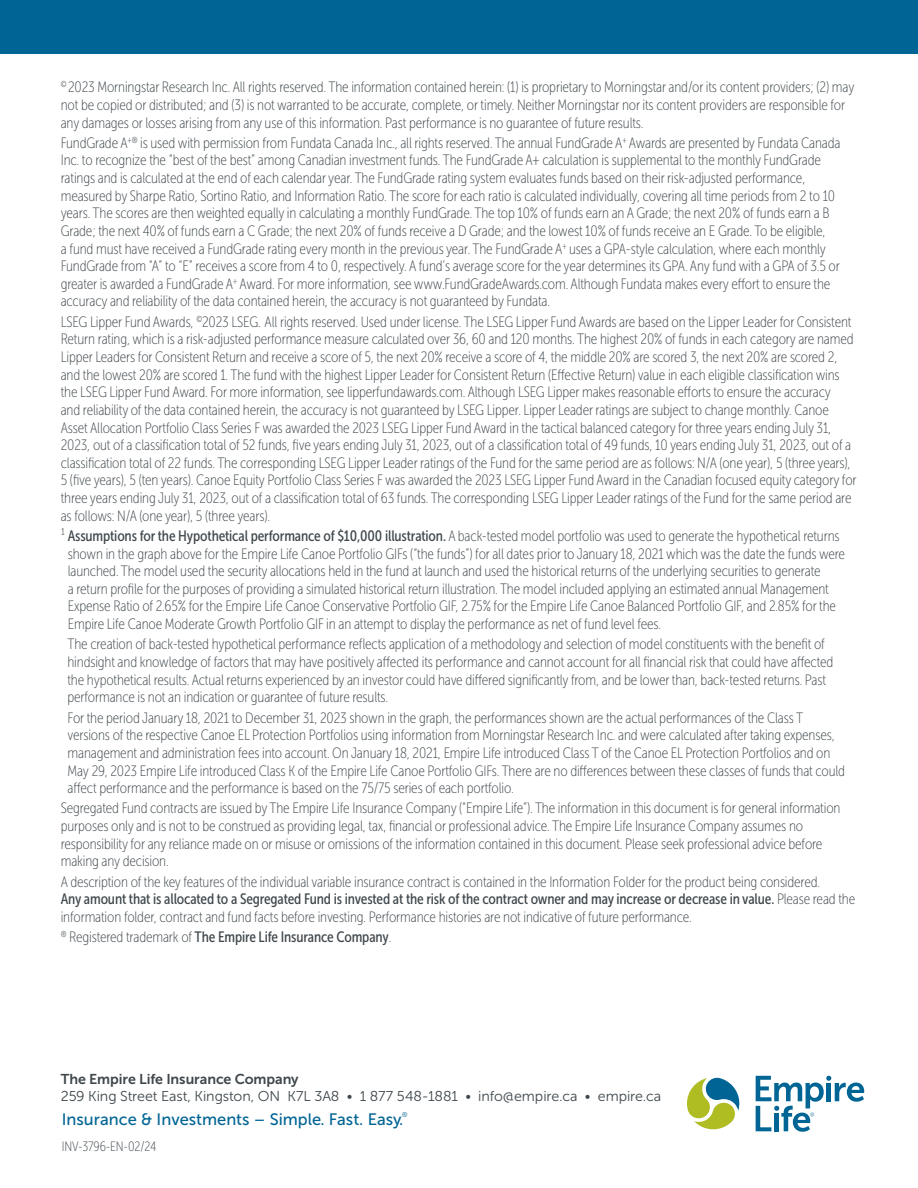
<style>
.page{position:relative;width:918px;height:1188px;background:#fff}
.page>*{position:absolute;margin:0;border:0;box-sizing:border-box;transform-origin:0 0}
.EL_Heading_7_-_11_pt{font:16.5px "Museo Sans 500";color:#006594}
.EL_Footnote_Legal{font:15px/17.7px "Museo Sans Cond 100";letter-spacing:-.01em;color:#3f474c}
.EL_Footnote_Legal-2{font:15px "Museo Sans Cond 500";letter-spacing:-.01em;color:#3f474c}
.EL_Tagline{font:14.25px "Museo Sans 300";letter-spacing:-.005em;color:#3f474c}
.EL_Tagline-2{font:14.25px "Museo Sans 700";letter-spacing:-.005em;color:#3f474c}
.EL_Footnote_Legal-3{font:13.5px "Museo Sans Cond 100";letter-spacing:-.01em;color:#3f474c}
.EL_Heading_7_-_11_pt-2{font:7.05px "Museo Sans 300";color:#006594}
.s1{font-family:"Museo Sans Cond 500"}
.s2{font-family:"Museo Sans Cond 100"}
</style>
<div class="page">
<div style="left:0;top:0;width:918px;height:54px;background:#006594"></div>
<svg style="left:687px;top:1078px;width:53px;height:52px"></svg>
<svg style="left:756px;top:1076px;width:108px;height:56px"></svg>
<p class="EL_Footnote_Legal" style="left:61px;top:78px;width:795px"><sup>©</sup> 2023 Morningstar Research Inc. All rights reserved. The information contained herein: (1) is proprietary to Morningstar and/or its content providers; (2) may not be copied or distributed; and (3) is not warranted to be accurate, complete, or timely. Neither Morningstar nor its content providers are responsible for any damages or losses arising from any use of this information. Past performance is no guarantee of future results.</p>
<p class="EL_Footnote_Legal" style="left:61px;top:134px;width:781px">FundGrade A<sup>+®</sup> is used with permission from Fundata Canada Inc., all rights reserved. The annual FundGrade A<sup>+</sup> Awards are presented by Fundata Canada Inc. to recognize the “best of the best” among Canadian investment funds. The FundGrade A+ calculation is supplemental to the monthly FundGrade ratings and is calculated at the end of each calendar year. The FundGrade rating system evaluates funds based on their risk-adjusted performance, measured by Sharpe Ratio, Sortino Ratio, and Information Ratio. The score for each ratio is calculated individually, covering all time periods from 2 to 10 years. The scores are then weighted equally in calculating a monthly FundGrade. The top 10% of funds earn an A Grade; the next 20% of funds earn a B Grade; the next 40% of funds earn a C Grade; the next 20% of funds receive a D Grade; and the lowest 10% of funds receive an E Grade. To be eligible,<br>a fund must have received a FundGrade rating every month in the previous year. The FundGrade A<sup>+</sup> uses a GPA-style calculation, where each monthly FundGrade from “A” to “E” receives a score from 4 to 0, respectively. A fund’s average score for the year determines its GPA. Any fund with a GPA of 3.5 or greater is awarded a FundGrade A<sup>+</sup> Award. For more information, see www.FundGradeAwards.com. Although Fundata makes every effort to ensure the accuracy and reliability of the data contained herein, the accuracy is not guaranteed by Fundata.</p>
<p class="EL_Footnote_Legal" style="left:61px;top:313px;width:797px">LSEG Lipper Fund Awards, <sup>©</sup>2023 LSEG. All rights reserved. Used under license. The LSEG Lipper Fund Awards are based on the Lipper Leader for Consistent Return rating, which is a risk-adjusted performance measure calculated over 36, 60 and 120 months. The highest 20% of funds in each category are named Lipper Leaders for Consistent Return and receive a score of 5, the next 20% receive a score of 4, the middle 20% are scored 3, the next 20% are scored 2, and the lowest 20% are scored 1. The fund with the highest Lipper Leader for Consistent Return (Effective Return) value in each eligible classification wins the LSEG Lipper Fund Award. For more information, see lipperfundawards.com. Although LSEG Lipper makes reasonable efforts to ensure the accuracy<br>and reliability of the data contained herein, the accuracy is not guaranteed by LSEG Lipper. Lipper Leader ratings are subject to change monthly. Canoe Asset Allocation Portfolio Class Series F was awarded the 2023 LSEG Lipper Fund Award in the tactical balanced category for three years ending July 31, 2023, out of a classification total of 52 funds, five years ending July 31, 2023, out of a classification total of 49 funds, 10 years ending July 31, 2023, out of a classification total of 22 funds. The corresponding LSEG Lipper Leader ratings of the Fund for the same period are as follows: N/A (one year), 5 (three years), 5 (five years), 5 (ten years). Canoe Equity Portfolio Class Series F was awarded the 2023 LSEG Lipper Fund Award in the Canadian focused equity category for three years ending July 31, 2023, out of a classification total of 63 funds. The corresponding LSEG Lipper Leader ratings of the Fund for the same period are as follows: N/A (one year), 5 (three years).</p>
<p class="EL_Footnote_Legal" style="left:68px;top:527px;width:779px;text-indent:-7px">¹ <span class="s1">Assumptions for the Hypothetical performance of $10,000 illustration.</span> A back-tested model portfolio was used to generate the hypothetical returns shown in the graph above for the Empire Life Canoe Portfolio GIFs (“the funds”) for all dates prior to January 18, 2021 which was the date the funds were launched. The model used the security allocations held in the fund at launch and used the historical returns of the underlying securities to generate<br>a return profile for the purposes of providing a simulated historical return illustration. The model included applying an estimated annual Management Expense Ratio of 2.65% for the Empire Life Canoe Conservative Portfolio GIF, 2.75% for the Empire Life Canoe Balanced Portfolio GIF, and 2.85% for the Empire Life Canoe Moderate Growth Portfolio GIF in an attempt to display the performance as net of fund level fees.</p>
<p class="EL_Footnote_Legal" style="left:68px;top:636px;width:767px">The creation of back-tested hypothetical performance reflects application of a methodology and selection of model constituents with the benefit of hindsight and knowledge of factors that may have positively affected its performance and cannot account for all financial risk that could have affected the hypothetical results. Actual returns experienced by an investor could have differed significantly from, and be lower than, back-tested returns. Past performance is not an indication or guarantee of future results.</p>
<p class="EL_Footnote_Legal" style="left:68px;top:709px;width:779px">For the period January 18, 2021 to December 31, 2023 shown in the graph, the performances shown are the actual performances of the Class T versions of the respective Canoe EL Protection Portfolios using information from Morningstar Research Inc. and were calculated after taking expenses, management and administration fees into account. On January 18, 2021, Empire Life introduced Class T of the Canoe EL Protection Portfolios and on May 29, 2023 Empire Life introduced Class K of the Empire Life Canoe Portfolio GIFs. There are no differences between these classes of funds that could affect performance and the performance is based on the 75/75 series of each portfolio.</p>
<p class="EL_Footnote_Legal" style="left:61px;top:800px;width:781px">Segregated Fund contracts are issued by The Empire Life Insurance Company (“Empire Life”). The information in this document is for general information purposes only and is not to be construed as providing legal, tax, financial or professional advice. The Empire Life Insurance Company assumes no responsibility for any reliance made on or misuse or omissions of the information contained in this document. Please seek professional advice before making any decision.</p>
<p class="EL_Footnote_Legal" style="left:61px;top:873px;width:796px">A description of the key features of the individual variable insurance contract is contained in the Information Folder for the product being considered.<br><span class="s1">Any amount that is allocated to a Segregated Fund is invested at the risk of the contract owner and may increase or decrease in value.</span> Please read the information folder, contract and fund facts before investing. Performance histories are not indicative of future performance.</p>
<p class="EL_Footnote_Legal-2" style="left:61px;top:929px;width:332px"><sup>®</sup> <span class="s2">Registered trademark of</span> The Empire Life Insurance Company<span class="s2">.</span></p>
<p class="EL_Tagline-2" style="left:61px;top:1071px;width:240px">The Empire Life Insurance Company</p>
<p class="EL_Tagline" style="left:61px;top:1088px;width:602px">259 King Street East, Kingston, ON K7L 3A8 • 1 877 548-1881 • info@empire.ca • empire.ca</p>
<p class="EL_Heading_7_-_11_pt" style="left:62px;top:1110px;width:343px">Insurance &amp; Investments – Simple. Fast. Easy.</p>
<p class="EL_Heading_7_-_11_pt-2" style="left:402px;top:1110px;width:7px">®</p>
<p class="EL_Footnote_Legal-3" style="left:62px;top:1139px;width:96px">INV-3796-EN-02/24</p>
</div>
